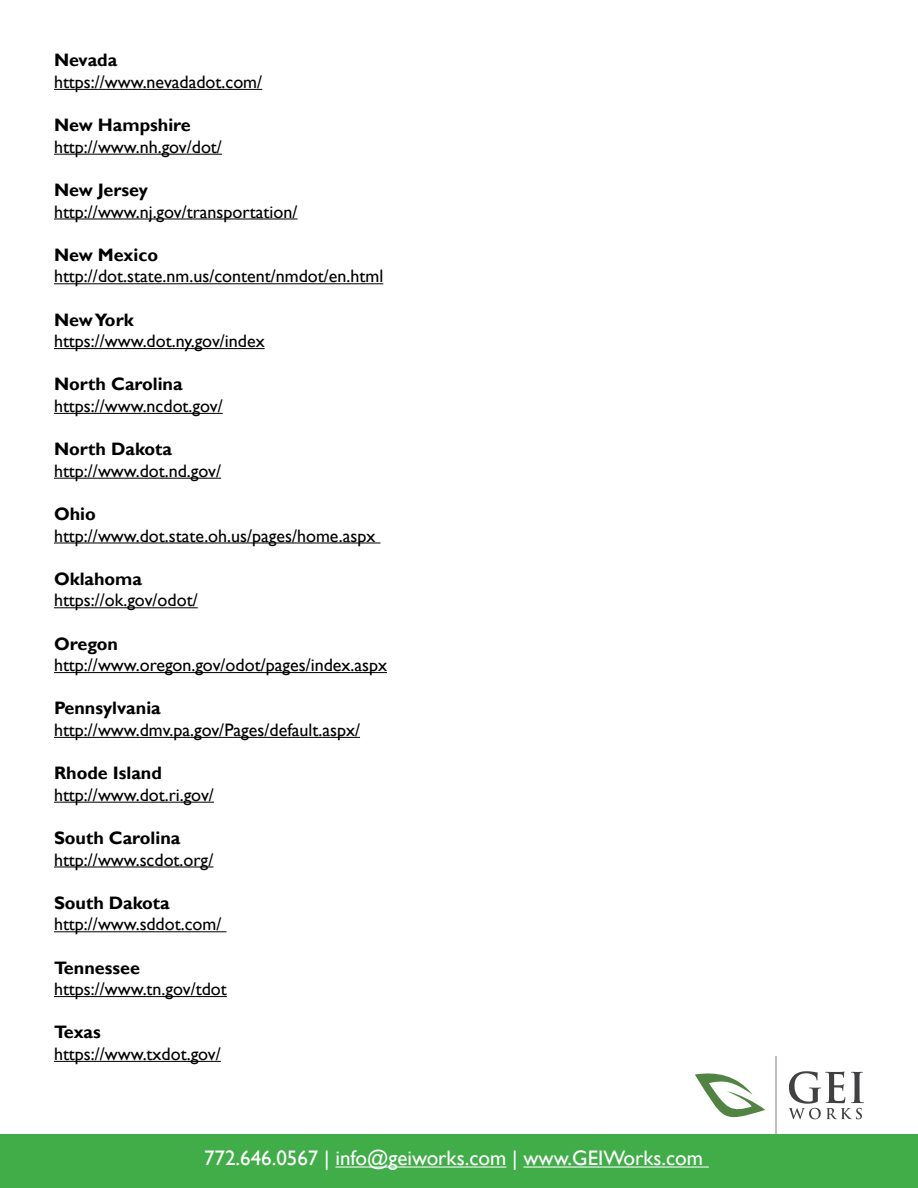
<style>
.page{position:relative;width:918px;height:1188px;background:#fff}
.page>*{position:absolute;margin:0;border:0;box-sizing:border-box;transform-origin:0 0}
.t1{font:21px "Gill Sans";color:#fff}
.t2{font:18px "Gill Sans";color:#000}
.t3{font:700 18px "Gill Sans";color:#000}
</style>
<div class="page">
<hr style="left:54px;top:89px;width:208px;height:1px;background:#000">
<hr style="left:54px;top:154px;width:168px;height:1px;background:#000">
<hr style="left:54px;top:219px;width:244px;height:1px;background:#000">
<hr style="left:54px;top:283px;width:329px;height:1px;background:#000">
<hr style="left:54px;top:348px;width:211px;height:1px;background:#000">
<hr style="left:54px;top:413px;width:169px;height:1px;background:#000">
<hr style="left:54px;top:478px;width:167px;height:1px;background:#000">
<hr style="left:54px;top:543px;width:326px;height:1px;background:#000">
<hr style="left:54px;top:607px;width:144px;height:1px;background:#000">
<hr style="left:54px;top:672px;width:333px;height:1px;background:#000">
<hr style="left:54px;top:737px;width:306px;height:1px;background:#000">
<hr style="left:54px;top:802px;width:160px;height:1px;background:#000">
<hr style="left:54px;top:867px;width:159px;height:1px;background:#000">
<hr style="left:54px;top:931px;width:172px;height:1px;background:#000">
<hr style="left:54px;top:996px;width:173px;height:1px;background:#000">
<hr style="left:54px;top:1061px;width:167px;height:1px;background:#000">
<svg style="left:789px;top:1071px;width:75px;height:48px"></svg>
<svg style="left:695px;top:1073px;width:70px;height:45px"></svg>
<hr style="left:776px;top:1057px;width:1px;height:77px;background:#bcbec0">
<div style="left:0;top:1134px;width:918px;height:54px;background:#41ad49"></div>
<hr style="left:335px;top:1167px;width:171px;height:1px;background:#fff">
<hr style="left:523px;top:1167px;width:186px;height:1px;background:#fff">
<p class="t3" style="left:54px;top:50px;width:65px">Nevada</p>
<p class="t2" style="left:54px;top:72px;width:210px">https://www.nevadadot.com/</p>
<p class="t3" style="left:54px;top:114px;width:138px">New Hampshire</p>
<p class="t2" style="left:54px;top:136px;width:170px">http://www.nh.gov/dot/</p>
<p class="t3" style="left:54px;top:179px;width:96px">New Jersey</p>
<p class="t2" style="left:54px;top:201px;width:245px">http://www.nj.gov/transportation/</p>
<p class="t3" style="left:54px;top:244px;width:106px">New Mexico</p>
<p class="t2" style="left:54px;top:266px;width:331px">http://dot.state.nm.us/content/nmdot/en.html</p>
<p class="t3" style="left:54px;top:309px;width:81px">New York</p>
<p class="t2" style="left:54px;top:331px;width:212px">https://www.dot.ny.gov/index</p>
<p class="t3" style="left:54px;top:374px;width:130px">North Carolina</p>
<p class="t2" style="left:54px;top:396px;width:170px">https://www.ncdot.gov/</p>
<p class="t3" style="left:54px;top:438px;width:120px">North Dakota</p>
<p class="t2" style="left:54px;top:460px;width:169px">http://www.dot.nd.gov/</p>
<p class="t3" style="left:54px;top:503px;width:43px">Ohio</p>
<p class="t2" style="left:54px;top:525px;width:323px">http://www.dot.state.oh.us/pages/home.aspx</p>
<p class="t3" style="left:54px;top:568px;width:90px">Oklahoma</p>
<p class="t2" style="left:54px;top:590px;width:145px">https://ok.gov/odot/</p>
<p class="t3" style="left:54px;top:633px;width:66px">Oregon</p>
<p class="t2" style="left:54px;top:655px;width:335px">http://www.oregon.gov/odot/pages/index.aspx</p>
<p class="t3" style="left:54px;top:698px;width:108px">Pennsylvania</p>
<p class="t2" style="left:54px;top:720px;width:308px">http://www.dmv.pa.gov/Pages/default.aspx/</p>
<p class="t3" style="left:54px;top:762px;width:109px">Rhode Island</p>
<p class="t2" style="left:54px;top:784px;width:162px">http://www.dot.ri.gov/</p>
<p class="t3" style="left:54px;top:827px;width:128px">South Carolina</p>
<p class="t2" style="left:54px;top:849px;width:161px">http://www.scdot.org/</p>
<p class="t3" style="left:54px;top:892px;width:117px">South Dakota</p>
<p class="t2" style="left:54px;top:914px;width:169px">http://www.sddot.com/</p>
<p class="t3" style="left:54px;top:957px;width:88px">Tennessee</p>
<p class="t2" style="left:54px;top:979px;width:174px">https://www.tn.gov/tdot</p>
<p class="t3" style="left:54px;top:1022px;width:48px">Texas</p>
<p class="t2" style="left:54px;top:1044px;width:168px">https://www.txdot.gov/</p>
<p class="t1" style="left:204px;top:1146px;width:500px">772.646.0567 | info@geiworks.com | www.GEIWorks.com</p>
</div>
